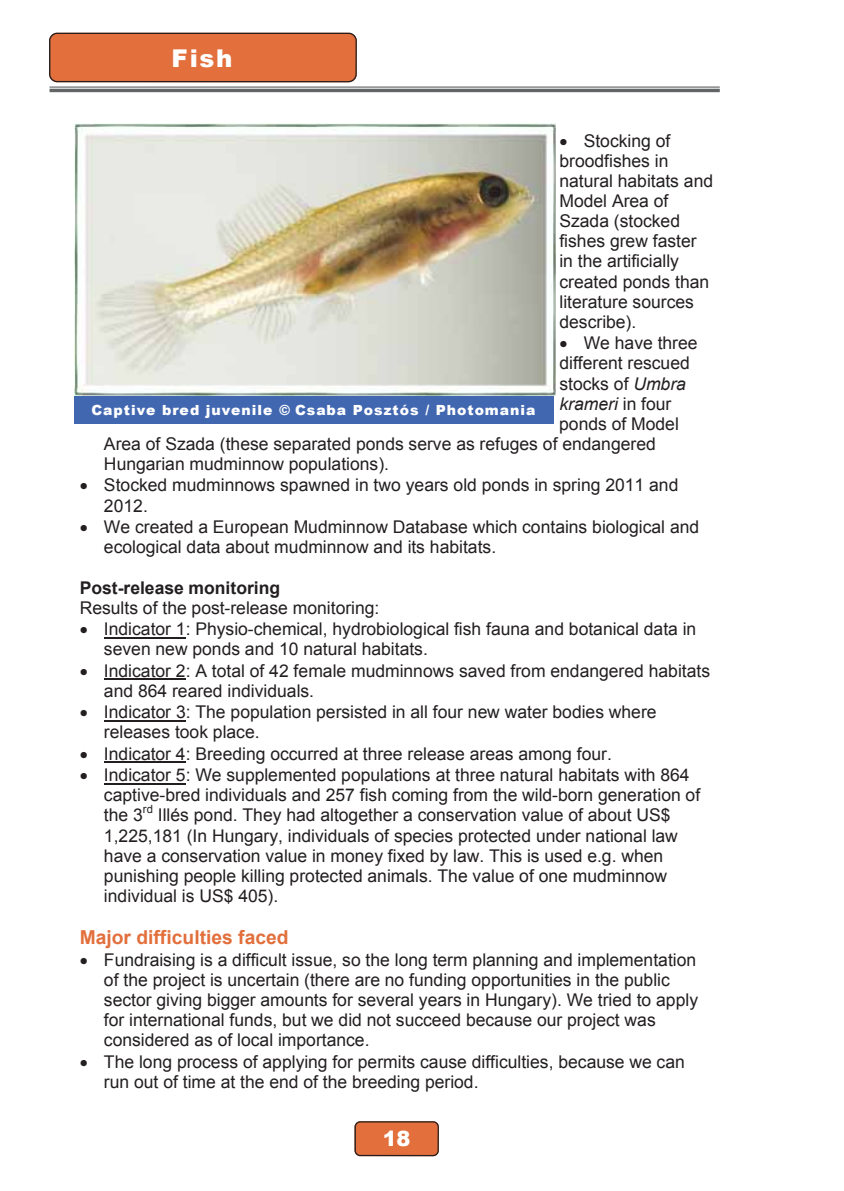
<style>
.page{position:relative;width:844px;height:1191px;background:#fff}
.page>*{position:absolute;margin:0;border:0;box-sizing:border-box;transform-origin:0 0}
.t1{font:900 24.5px "Arial";color:#fff}
.t2{font:900 21px "Arial";color:#fff}
.t3{font:700 19.25px "Arial";color:#e26f3c}
.t4{font:17.5px/20.1px "Arial";color:#231f20}
.t5{font:700 17.5px "Arial";color:#231f20}
.t6{font:italic 17.5px "Arial";color:#231f20}
.t7{font:900 14px "Arial";letter-spacing:.07em;color:#fff}
.t8{font:11.38px "Arial";color:#231f20}
.s1{font-style:italic}
.s2{font-style:normal}
</style>
<div class="page">
<hr style="left:50px;top:86px;width:669px;height:2px;background:#636466">
<hr style="left:50px;top:89px;width:669px;height:3px;background:#636466">
<svg style="left:354px;top:1121px;width:85px;height:35px;background:#d0693c"></svg>
<div style="left:49px;top:33px;width:308px;height:49px;background:#e26f3c"></div>
<hr style="left:104px;top:637px;width:82px;height:1px;background:#231f20">
<hr style="left:104px;top:678px;width:82px;height:2px;background:#231f20">
<hr style="left:104px;top:720px;width:82px;height:1px;background:#231f20">
<hr style="left:104px;top:761px;width:82px;height:2px;background:#231f20">
<hr style="left:104px;top:783px;width:82px;height:1px;background:#231f20">
<div style="left:74px;top:395px;width:480px;height:29px;background:#4267b1"></div>
<img style="left:74px;top:124px;width:481px;height:271px">
<h1 class="t1" style="left:172px;top:40px;width:62px">Fish</h1>
<p class="t4" style="left:559px;top:130px;width:155px;text-indent:24px">Stocking of broodfishes in natural habitats and<br>Model Area of<br>Szada (stocked fishes grew faster in the artificially created ponds than literature sources describe).</p>
<p class="t4" style="left:583px;top:333px;width:115px">We have three</p>
<p class="t4" style="left:559px;top:353px;width:132px">different rescued</p>
<p class="t4" style="left:559px;top:373px;width:128px">stocks of <span class="s1">Umbra</span></p>
<p class="t6" style="left:559px;top:394px;width:113px">krameri <span class="s2">in four</span></p>
<p class="t4" style="left:559px;top:413px;width:121px">ponds of Model</p>
<p class="t4" style="left:104px;top:434px;width:553px">Area of Szada (these separated ponds serve as refuges of endangered</p>
<p class="t4" style="left:104px;top:454px;width:286px">Hungarian mudminnow populations).</p>
<p class="t4" style="left:104px;top:475px;width:575px">Stocked mudminnows spawned in two years old ponds in spring 2011 and</p>
<p class="t4" style="left:104px;top:495px;width:45px">2012.</p>
<p class="t4" style="left:104px;top:517px;width:596px">We created a European Mudminnow Database which contains biological and</p>
<p class="t4" style="left:104px;top:537px;width:393px">ecological data about mudminnow and its habitats.</p>
<p class="t5" style="left:80px;top:577px;width:202px">Post-release monitoring</p>
<p class="t4" style="left:104px;top:597px;width:607px;line-height:20.8px;text-indent:-24px">Results of the post-release monitoring:<br>Indicator 1: Physio-chemical, hydrobiological fish fauna and botanical data in seven new ponds and 10 natural habitats.<br>Indicator 2: A total of 42 female mudminnows saved from endangered habitats and 864 reared individuals.<br>Indicator 3: The population persisted in all four new water bodies where releases took place.<br>Indicator 4: Breeding occurred at three release areas among four.<br>Indicator 5: We supplemented populations at three natural habitats with 864 captive-bred individuals and 257 fish coming from the wild-born generation of the 3</p>
<p class="t7" style="left:91px;top:400px;width:445px">Captive bred juvenile © Csaba Posztós / Photomania</p>
<p class="t8" style="left:143px;top:803px;width:12px">rd</p>
<p class="t4" style="left:104px;top:805px;width:575px;text-indent:54px">Illés pond. They had altogether a conservation value of about US$ 1,225,181 (In Hungary, individuals of species protected under national law have a conservation value in money fixed by law. This is used e.g. when punishing people killing protected animals. The value of one mudminnow individual is US$ 405).</p>
<p class="t3" style="left:80px;top:926px;width:210px">Major difficulties faced</p>
<p class="t4" style="left:104px;top:949px;width:595px">Fundraising is a difficult issue, so the long term planning and implementation of the project is uncertain (there are no funding opportunities in the public sector giving bigger amounts for several years in Hungary). We tried to apply for international funds, but we did not succeed because our project was considered as of local importance.<br>The long process of applying for permits cause difficulties, because we can run out of time at the end of the breeding period.</p>
<p class="t2" style="left:382px;top:1123px;width:29px">18</p>
</div>
